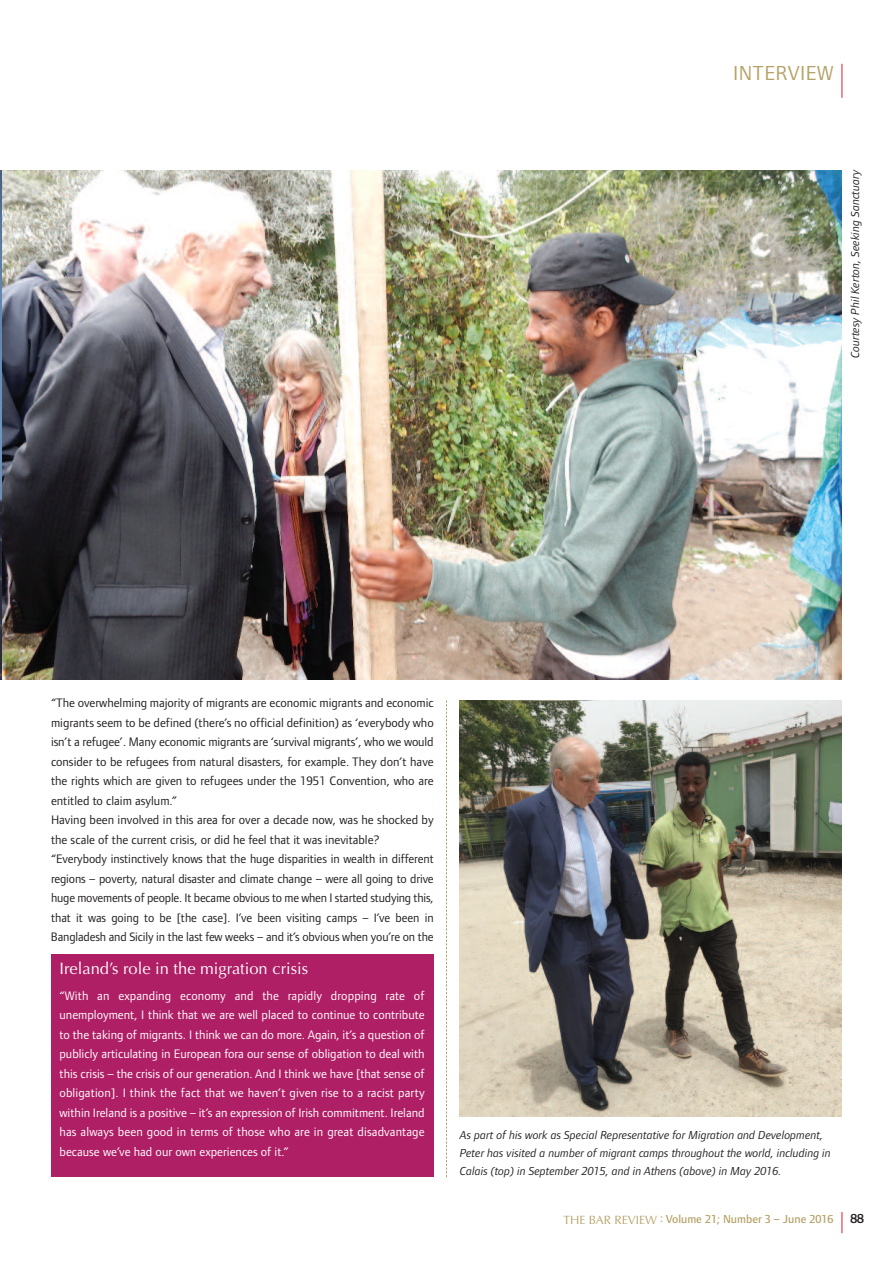
<style>
.page{position:relative;width:893px;height:1263px;background:#fff}
.page>*{position:absolute;margin:0;border:0;box-sizing:border-box;transform-origin:0 0}
.t1{font:21px "Foundry Form Sans";letter-spacing:.025em;color:#b5a267}
.t2{font:16.5px "Optima";color:#fff}
.t3{font:600 13.5px "Foundry Form Sans";color:#231f20}
.t4{font:12.75px/19.5px "Foundry Form Sans";color:#231f20}
.t5{font:12.75px/19.5px "Foundry Form Sans";color:#fff;text-align:justify}
.t6{font:italic 12px/18px "Foundry Form Sans";color:#231f20}
.t7{font:500 12px "Foundry Form Sans";color:#b5a267}
.s1{font-family:"Optima";font-weight:400}
</style>
<div class="page">
<hr style="left:842px;top:64px;width:1px;height:34px;background:#d81e35">
<svg style="left:842px;top:1212px;width:1px;height:21px"></svg>
<svg style="left:446px;top:700px;width:1px;height:477px"></svg>
<img style="left:1px;top:170px;width:841px;height:510px">
<img style="left:460px;top:700px;width:382px;height:417px">
<div style="left:51px;top:955px;width:382px;height:222px;background:#af1f66"></div>
<h1 class="t1" style="left:733px;top:65px;width:102px">INTERVIEW</h1>
<p class="t6" style="left:846px;top:358px;width:190px;rotate:-90deg">Courtesy Phil Kerton, Seeking Sanctuary</p>
<p class="t4" style="left:51px;top:694px;width:384px">“The overwhelming majority of migrants are economic migrants and economic migrants seem to be defined (there’s no official definition) as ‘everybody who isn’t a refugee’. Many economic migrants are ‘survival migrants’, who we would consider to be refugees from natural disasters, for example. They don’t have the rights which are given to refugees under the 1951 Convention, who are entitled to claim asylum.”<br>Having been involved in this area for over a decade now, was he shocked by the scale of the current crisis, or did he feel that it was inevitable? “Everybody instinctively knows that the huge disparities in wealth in different regions – poverty, natural disaster and climate change – were all going to drive huge movements of people. It became obvious to me when I started studying this, that it was going to be [the case]. I’ve been visiting camps – I’ve been in Bangladesh and Sicily in the last few weeks – and it’s obvious when you’re on the</p>
<p class="t2" style="left:60px;top:959px;width:250px">Ireland’s role in the migration crisis</p>
<p class="t5" style="left:60px;top:987px;width:367px">“With an expanding economy and the rapidly dropping rate of unemployment, I think that we are well placed to continue to contribute to the taking of migrants. I think we can do more. Again, it’s a question of publicly articulating in European fora our sense of obligation to deal with this crisis – the crisis of our generation. And I think we have [that sense of obligation]. I think the fact that we haven’t given rise to a racist party within Ireland is a positive – it’s an expression of Irish commitment. Ireland has always been good in terms of those who are in great disadvantage because we’ve had our own experiences of it.”</p>
<p class="t6" style="left:460px;top:1126px;width:373px">As part of his work as Special Representative for Migration and Development,<br>Peter has visited a number of migrant camps throughout the world, including in<br>Calais (top) in September 2015, and in Athens (above) in May 2016.</p>
<p class="t7" style="left:563px;top:1214px;width:271px"><span class="s1">THE BAR REVIEW</span> : Volume 21; Number 3 – June 2016</p>
<p class="t3" style="left:850px;top:1213px;width:15px">88</p>
</div>
